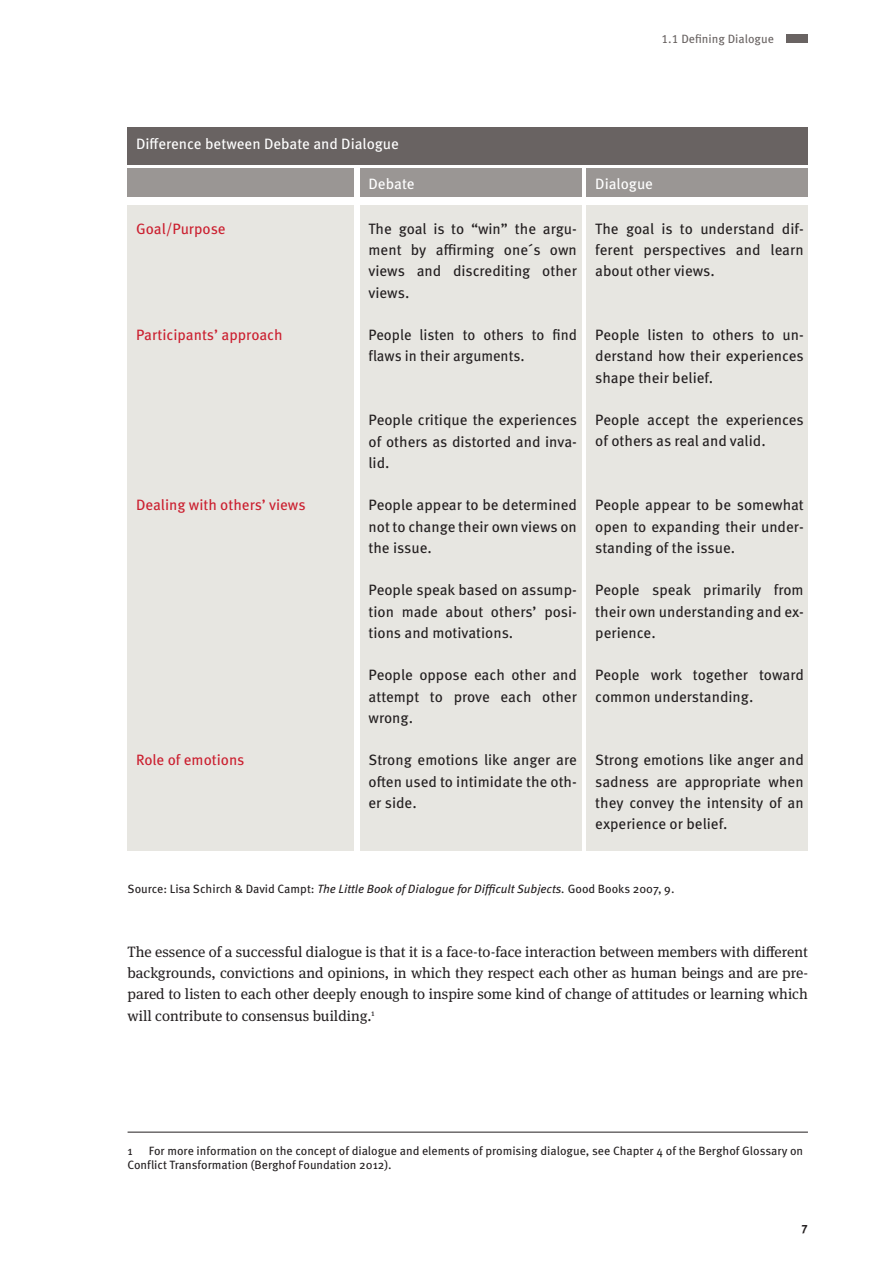
<style>
.page{position:relative;width:893px;height:1263px;background:#fff}
.page>*{position:absolute;margin:0;border:0;box-sizing:border-box;transform-origin:0 0}
.t1{font:15px/21.3px "Meta Pro";color:#231f20;text-align:justify}
.t2{font:15px/21.3px "Meta Serif Pro";color:#231f20;text-align:justify}
.t3{font:15px "Meta Pro";color:#cb1f2f}
.t4{font:15px "Meta Pro";color:#fff}
.t5{font:12px/14.4px "Meta Pro";color:#231f20}
.t6{font:12px "Meta Pro";color:#696362}
.t7{font:700 12px "Meta Pro";color:#231f20}
.s1{font-style:italic}
</style>
<div class="page">
<div style="left:787px;top:34px;width:21px;height:9px;background:#696362"></div>
<hr style="left:128px;top:1132px;width:680px;height:1px;background:#231f20">
<div style="left:128px;top:205px;width:226px;height:645px;background:#e7e6e1"></div>
<div style="left:360px;top:205px;width:221px;height:645px;background:#e7e6e1"></div>
<div style="left:587px;top:205px;width:221px;height:645px;background:#e7e6e1"></div>
<div style="left:360px;top:168px;width:221px;height:28px;background:#9a9694"></div>
<div style="left:587px;top:168px;width:221px;height:28px;background:#9a9694"></div>
<div style="left:128px;top:168px;width:226px;height:28px;background:#9a9694"></div>
<div style="left:128px;top:128px;width:680px;height:37px;background:#696362"></div>
<p class="t6" style="left:661px;top:29px;width:114px">1.1 Defining Dialogue</p>
<p class="t4" style="left:136px;top:132px;width:264px">Difference between Debate and Dialogue</p>
<p class="t4" style="left:369px;top:172px;width:48px">Debate</p>
<p class="t4" style="left:595px;top:172px;width:59px">Dialogue</p>
<p class="t3" style="left:136px;top:217px;width:91px">Goal/Purpose</p>
<p class="t3" style="left:136px;top:323px;width:148px">Participants’ approach</p>
<p class="t3" style="left:136px;top:494px;width:171px">Dealing with others’ views</p>
<p class="t3" style="left:136px;top:749px;width:110px">Role of emotions</p>
<p class="t1" style="left:369px;top:217px;width:210px">The goal is to “win” the argu&shy;ment by affirming one´s own views and discrediting other views.</p>
<p class="t1" style="left:369px;top:323px;width:210px">People listen to others to find flaws in their arguments.</p>
<p class="t1" style="left:369px;top:408px;width:210px">People critique the experiences of others as distorted and inva&shy;lid.</p>
<p class="t1" style="left:369px;top:493px;width:210px">People appear to be determined not to change their own views on the issue.</p>
<p class="t1" style="left:369px;top:578px;width:210px">People speak based on assump&shy;tion made about others’ posi&shy;tions and motivations.</p>
<p class="t1" style="left:369px;top:663px;width:210px">People oppose each other and attempt to prove each other wrong.</p>
<p class="t1" style="left:369px;top:748px;width:210px">Strong emotions like anger are often used to intimidate the oth&shy;er side.</p>
<p class="t1" style="left:595px;top:217px;width:210px">The goal is to understand dif&shy;ferent perspectives and learn about other views.</p>
<p class="t1" style="left:595px;top:323px;width:210px">People listen to others to un&shy;derstand how their experiences shape their belief.</p>
<p class="t1" style="left:595px;top:408px;width:210px">People accept the experiences of others as real and valid.</p>
<p class="t1" style="left:595px;top:493px;width:210px">People appear to be somewhat open to expanding their under&shy;standing of the issue.</p>
<p class="t1" style="left:595px;top:578px;width:210px">People speak primarily from their own understanding and ex&shy;perience.</p>
<p class="t1" style="left:595px;top:663px;width:210px">People work together toward common understanding.</p>
<p class="t1" style="left:595px;top:748px;width:210px">Strong emotions like anger and sadness are appropriate when they convey the intensity of an experience or belief.</p>
<p class="t5" style="left:128px;top:881px;width:548px">Source: Lisa Schirch &amp; David Campt: <span class="s1">The Little Book of Dialogue for Difficult Subjects.</span> Good Books 2007, 9.</p>
<p class="t2" style="left:128px;top:940px;width:682px">The essence of a successful dialogue is that it is a face-to-face interaction between members with different backgrounds, convictions and opinions, in which they respect each other as human beings and are pre&shy;pared to listen to each other deeply enough to inspire some kind of change of attitudes or learning which will contribute to consensus building.<sup>1</sup></p>
<p class="t5" style="left:128px;top:1143px;width:677px;text-indent:21px">For more information on the concept of dialogue and elements of promising dialogue, see Chapter 4 of the Berghof Glossary on<br>Conflict Transformation (Berghof Foundation 2012).</p>
<p class="t5" style="left:128px;top:1143px;width:7px">1</p>
<p class="t7" style="left:801px;top:1220px;width:8px">7</p>
</div>
